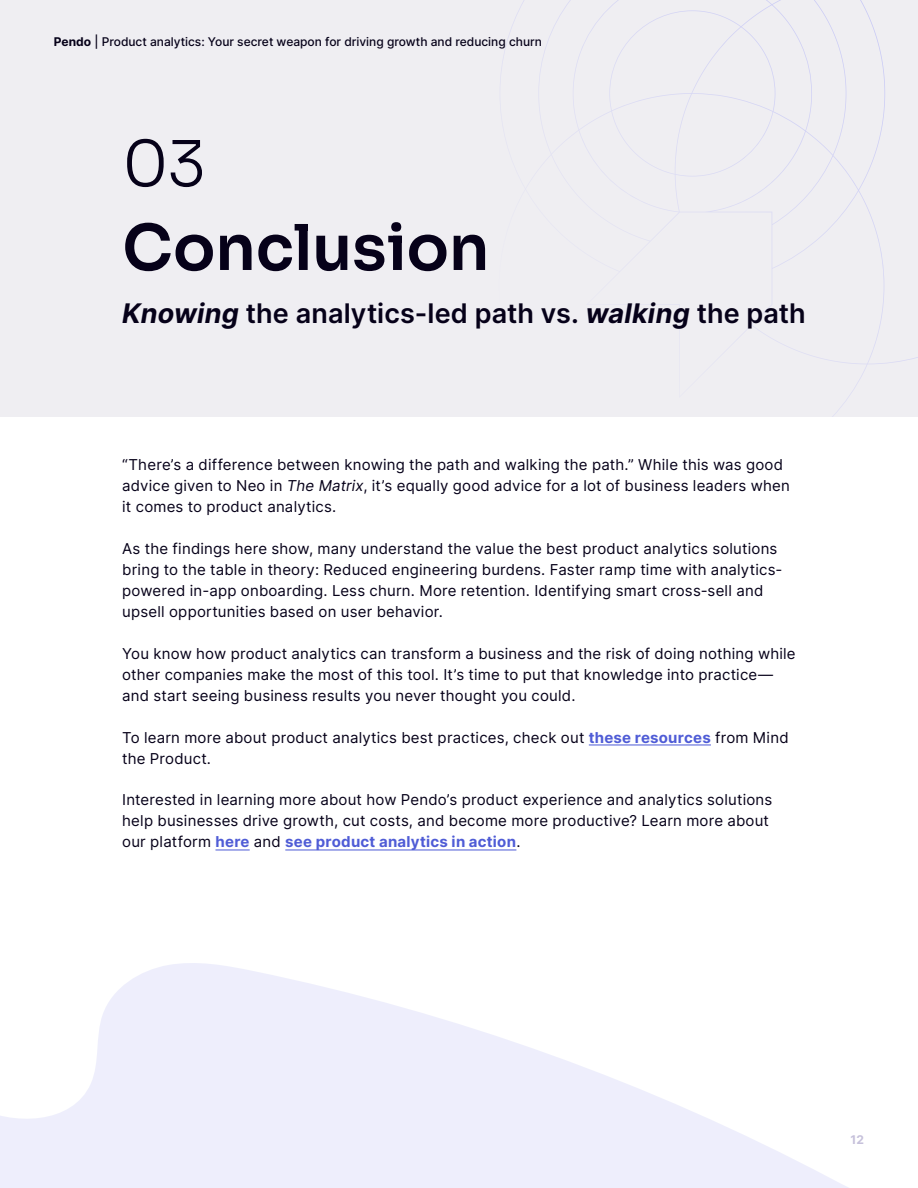
<style>
.page{position:relative;width:918px;height:1188px;background:#fff}
.page>*{position:absolute;margin:0;border:0;box-sizing:border-box;transform-origin:0 0}
.t1{font:63px "Sora";letter-spacing:-.01em;color:#060119}
.t2{font:300 63px "Sora";color:#060119}
.t3{font:600 27px "Inter";color:#060119}
.t4{font:15px/21px "Inter";letter-spacing:.015em;color:#060119}
.t5{font:500 12px "Inter";color:#060119}
.t6{font:700 12px "Inter";color:#c6c1db}
.s1{font-weight:700}
.s2{font-weight:400}
.s3{font-style:inherit}
.s4{font-weight:700;color:#4f5cd6}
</style>
<div class="page">
<div style="left:0;top:0;width:918px;height:417px;background:#efeef2"></div>
<svg style="left:860px;top:0;width:24px;height:170px"></svg>
<hr style="left:589px;top:744px;width:122px;height:1px;background:#4f5cd6">
<hr style="left:215px;top:849px;width:35px;height:1px;background:#4f5cd6">
<hr style="left:285px;top:849px;width:231px;height:1px;background:#4f5cd6">
<svg style="left:0;top:963px;width:849px;height:225px;fill:#eeeefc"></svg>
<p class="t5" style="left:54px;top:33px;width:489px"><span class="s1">Pendo</span> | Product analytics: Your secret weapon for driving growth and reducing churn</p>
<h1 class="t2" style="left:122px;top:112px;width:85px">03</h1>
<h1 class="t1" style="left:122px;top:196px;width:369px">Conclusion</h1>
<h2 class="t3" style="left:122px;top:293px;width:685px"><span class="s2">Knowing</span> the analytics-led path vs. <span class="s2">walking</span> the path</h2>
<p class="t4" style="left:122px;top:453px;width:669px">“There’s a difference between knowing the path and walking the path.” While this was good advice given to Neo in <span class="s3">The Matrix</span>, it’s equally good advice for a lot of business leaders when it comes to product analytics.</p>
<p class="t4" style="left:122px;top:537px;width:662px">As the findings here show, many understand the value the best product analytics solutions bring to the table in theory: Reduced engineering burdens. Faster ramp time with analytics&shy;powered in-app onboarding. Less churn. More retention. Identifying smart cross-sell and upsell opportunities based on user behavior.</p>
<p class="t4" style="left:122px;top:642px;width:675px">You know how product analytics can transform a business and the risk of doing nothing while other companies make the most of this tool. It’s time to put that knowledge into practice— and start seeing business results you never thought you could.</p>
<p class="t4" style="left:122px;top:726px;width:668px">To learn more about product analytics best practices, check out <span class="s4">these resources</span> from Mind the Product.</p>
<p class="t4" style="left:122px;top:789px;width:652px">Interested in learning more about how Pendo’s product experience and analytics solutions help businesses drive growth, cut costs, and become more productive? Learn more about our platform <span class="s4">here</span> and <span class="s4">see product analytics in action</span>.</p>
<p class="t6" style="left:851px;top:1131px;width:15px">12</p>
</div>
